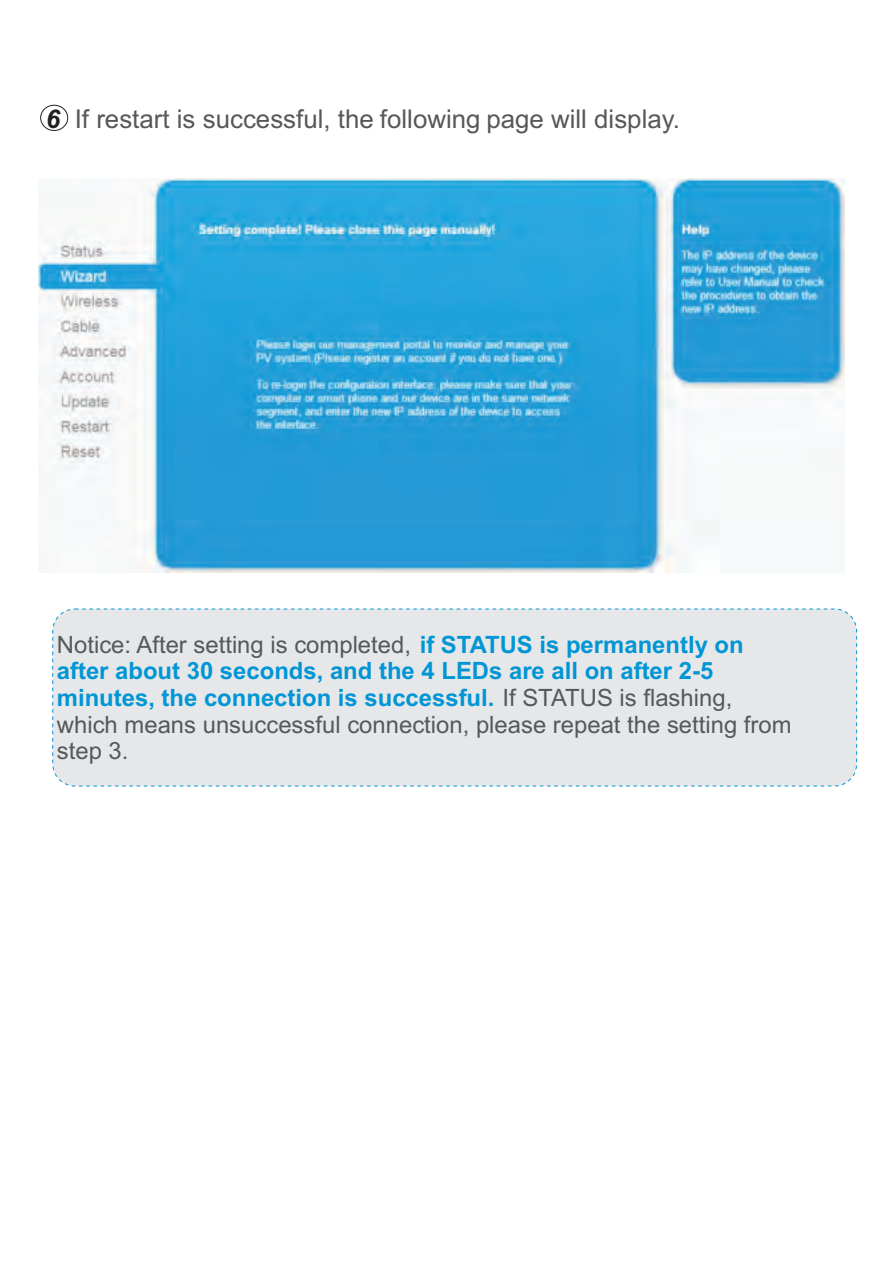
<style>
.page{position:relative;width:893px;height:1263px;background:#fff}
.page>*{position:absolute;margin:0;border:0;box-sizing:border-box;transform-origin:0 0}
.t1{font:25.95px "Arial";color:#57585a}
.t2{font:23.85px/26.7px "Arial";color:#57585a}
.t3{font:700 23.85px "Arial";color:#0096d5}
.s1{font-weight:700;font-style:italic;color:#231f20}
.s2{font-weight:700;color:#0096d5}
</style>
<div class="page">
<div style="left:52px;top:609px;width:805px;height:177px;background:#e6e7e9;border:1px dashed #0096d5;border-radius:22px"></div>
<img style="left:38px;top:179px;width:807px;height:394px">
<div style="left:40px;top:105px;width:28px;height:26px;border:1px solid #231f20;border-radius:50%"></div>
<p class="t1" style="left:46px;top:109px;width:636px"><span class="s1">6</span> If restart is successful, the following page will display.</p>
<p class="t2" style="left:57px;top:633px;width:688px">Notice: After setting is completed, <span class="s2">if STATUS is permanently on</span></p>
<p class="t2" style="left:57px;top:686px;width:736px"><span class="s2">minutes, the connection is successful.</span> If STATUS is flashing, which means unsuccessful connection, please repeat the setting from step 3.</p>
<p class="t3" style="left:57px;top:662px;width:658px">after about 30 seconds, and the 4 LEDs are all on after 2-5</p>
</div>
